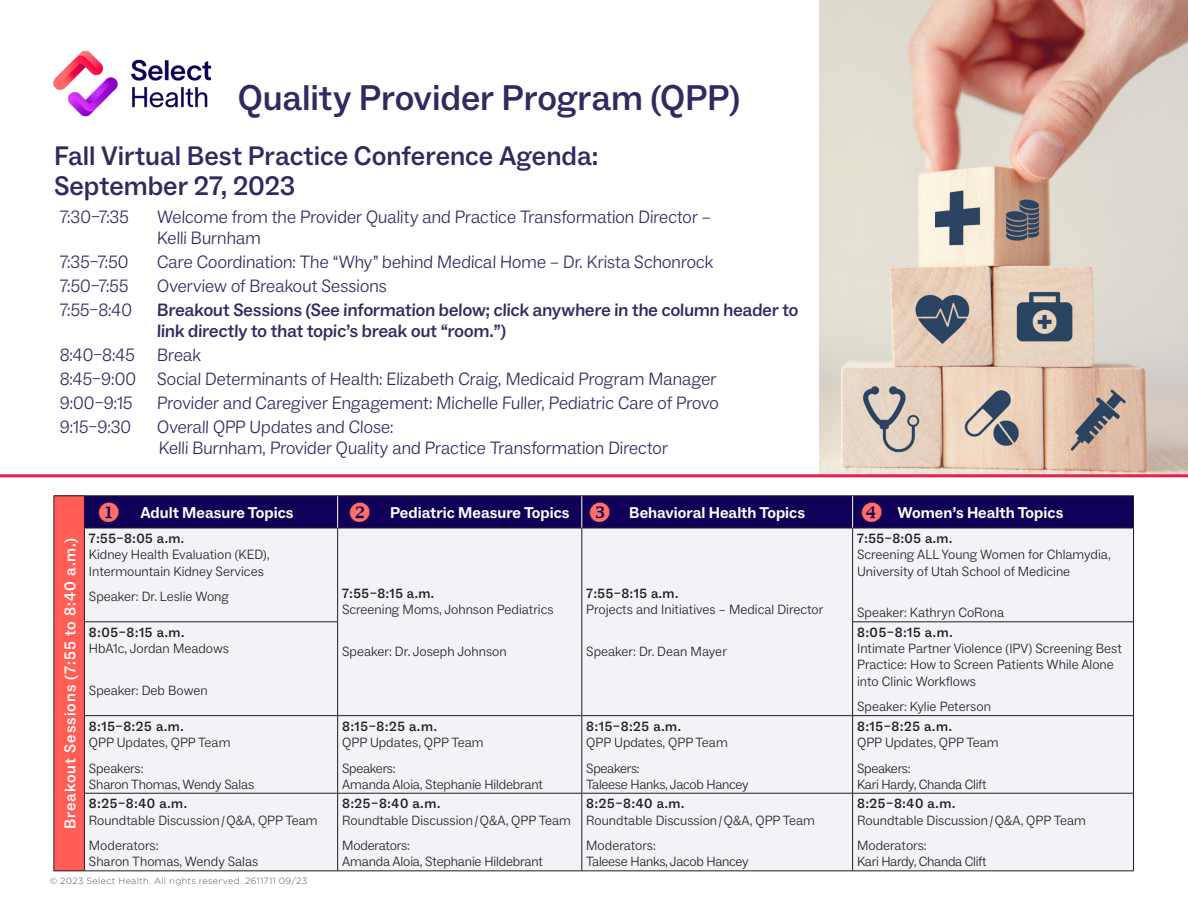
<style>
.page{position:relative;width:1188px;height:918px;background:#fff}
.page>*{position:absolute;margin:0;border:0;box-sizing:border-box;transform-origin:0 0}
.Opening_paragraph{font:500 36px "ABC Social";letter-spacing:-.005em;color:#312a60}
.Opening_paragraph-2{font:500 27px/30px "ABC Social";color:#312a60}
.Opening_paragraph-3{font:300 18px/21px "ABC Social";color:#312a60}
.Opening_paragraph-4{font:500 18px/21px "ABC Social";color:#312a60}
.Main{font:700 15.75px "ABC Social";color:#fff}
.Main-2{font:500 15.75px "ABC Social";letter-spacing:.06em;color:#fff}
.Level_1{font:300 13.5px/16.2px "ABC Social";color:#231f20}
.Level_1-2{font:300 13.5px/16.2px "ABC Social";letter-spacing:-.02em;color:#231f20}
.t1{font:300 9px "Gotham";letter-spacing:.04em;color:#54555a}
.s1{font-weight:500}
</style>
<div class="page">
<img style="left:819px;top:0;width:369px;height:474px">
<div style="left:54px;top:496px;width:30px;height:375px;background:#ff5d55"></div>
<div style="left:85px;top:529px;width:1048px;height:342px;background:#f3f2f7"></div>
<hr style="left:1133px;top:528px;width:1px;height:94px;background:#231f20">
<hr style="left:85px;top:622px;width:252px;height:1px;background:#231f20">
<hr style="left:853px;top:622px;width:281px;height:1px;background:#231f20">
<hr style="left:1133px;top:622px;width:1px;height:93px;background:#231f20">
<hr style="left:85px;top:715px;width:252px;height:1px;background:#231f20">
<hr style="left:338px;top:715px;width:243px;height:1px;background:#231f20">
<hr style="left:582px;top:715px;width:270px;height:1px;background:#231f20">
<hr style="left:853px;top:715px;width:281px;height:1px;background:#231f20">
<hr style="left:1133px;top:716px;width:1px;height:77px;background:#231f20">
<hr style="left:85px;top:793px;width:252px;height:1px;background:#231f20">
<hr style="left:338px;top:793px;width:243px;height:1px;background:#231f20">
<hr style="left:582px;top:793px;width:270px;height:1px;background:#231f20">
<hr style="left:853px;top:793px;width:281px;height:1px;background:#231f20">
<hr style="left:1133px;top:793px;width:1px;height:78px;background:#231f20">
<hr style="left:54px;top:871px;width:30px;height:1px;background:#231f20">
<hr style="left:84px;top:871px;width:254px;height:1px;background:#231f20">
<hr style="left:338px;top:871px;width:244px;height:1px;background:#231f20">
<hr style="left:582px;top:871px;width:271px;height:1px;background:#231f20">
<hr style="left:853px;top:871px;width:281px;height:1px;background:#231f20">
<hr style="left:84px;top:528px;width:1px;height:94px;background:#231f20">
<hr style="left:337px;top:528px;width:1px;height:94px;background:#231f20">
<hr style="left:581px;top:528px;width:1px;height:94px;background:#231f20">
<hr style="left:852px;top:528px;width:1px;height:94px;background:#231f20">
<hr style="left:84px;top:622px;width:1px;height:94px;background:#231f20">
<hr style="left:337px;top:622px;width:1px;height:94px;background:#231f20">
<hr style="left:581px;top:622px;width:1px;height:94px;background:#231f20">
<hr style="left:852px;top:622px;width:1px;height:94px;background:#231f20">
<hr style="left:84px;top:716px;width:1px;height:77px;background:#231f20">
<hr style="left:337px;top:716px;width:1px;height:77px;background:#231f20">
<hr style="left:581px;top:716px;width:1px;height:77px;background:#231f20">
<hr style="left:852px;top:716px;width:1px;height:77px;background:#231f20">
<hr style="left:84px;top:793px;width:1px;height:78px;background:#231f20">
<hr style="left:337px;top:793px;width:1px;height:78px;background:#231f20">
<hr style="left:581px;top:793px;width:1px;height:78px;background:#231f20">
<hr style="left:852px;top:793px;width:1px;height:78px;background:#231f20">
<hr style="left:54px;top:495px;width:30px;height:1px;background:#231f20">
<hr style="left:54px;top:496px;width:1px;height:32px;background:#231f20">
<hr style="left:84px;top:495px;width:254px;height:1px;background:#231f20">
<hr style="left:338px;top:495px;width:244px;height:1px;background:#231f20">
<hr style="left:582px;top:495px;width:271px;height:1px;background:#231f20">
<hr style="left:853px;top:495px;width:281px;height:1px;background:#231f20">
<hr style="left:54px;top:528px;width:1px;height:94px;background:#231f20">
<hr style="left:84px;top:528px;width:254px;height:1px;background:#231f20">
<hr style="left:338px;top:528px;width:244px;height:1px;background:#231f20">
<hr style="left:582px;top:528px;width:271px;height:1px;background:#231f20">
<hr style="left:853px;top:528px;width:281px;height:1px;background:#231f20">
<hr style="left:54px;top:622px;width:1px;height:94px;background:#231f20">
<hr style="left:54px;top:716px;width:1px;height:77px;background:#231f20">
<hr style="left:54px;top:793px;width:1px;height:78px;background:#231f20">
<img style="left:53px;top:50px;width:159px;height:67px">
<hr style="left:0;top:474px;width:1188px;height:3px;background:#ed1c49">
<div style="left:84px;top:496px;width:1050px;height:32px;background:#110057"></div>
<p class="Opening_paragraph" style="left:238px;top:76px;width:504px">Quality Provider Program (QPP)</p>
<p class="Opening_paragraph-2" style="left:54px;top:142px;width:546px">Fall Virtual Best Practice Conference Agenda:<br>September 27, 2023</p>
<p class="Opening_paragraph-3" style="left:59px;top:207px;width:72px">7:30–7:35</p>
<p class="Opening_paragraph-3" style="left:157px;top:207px;width:556px">Welcome from the Provider Quality and Practice Transformation Director –<br>Kelli Burnham</p>
<p class="Opening_paragraph-3" style="left:59px;top:252px;width:71px">7:35–7:50</p>
<p class="Opening_paragraph-3" style="left:157px;top:252px;width:559px">Care Coordination: The “Why” behind Medical Home – Dr. Krista Schonrock</p>
<p class="Opening_paragraph-3" style="left:59px;top:276px;width:71px">7:50–7:55</p>
<p class="Opening_paragraph-3" style="left:157px;top:276px;width:232px">Overview of Breakout Sessions</p>
<p class="Opening_paragraph-3" style="left:59px;top:300px;width:75px">7:55–8:40</p>
<p class="Opening_paragraph-4" style="left:157px;top:300px;width:644px">Breakout Sessions (See information below; click anywhere in the column header to link directly to that topic’s break out “room.”)</p>
<p class="Opening_paragraph-3" style="left:59px;top:345px;width:144px">8:40–8:45 Break</p>
<p class="Opening_paragraph-3" style="left:59px;top:369px;width:659px">8:45–9:00 Social Determinants of Health: Elizabeth Craig, Medicaid Program Manager</p>
<p class="Opening_paragraph-3" style="left:59px;top:393px;width:75px">9:00–9:15</p>
<p class="Opening_paragraph-3" style="left:157px;top:393px;width:564px">Provider and Caregiver Engagement: Michelle Fuller, Pediatric Care of Provo</p>
<p class="Opening_paragraph-3" style="left:59px;top:417px;width:74px">9:15–9:30</p>
<p class="Opening_paragraph-3" style="left:157px;top:417px;width:513px">Overall QPP Updates and Close:<br>Kelli Burnham, Provider Quality and Practice Transformation Director</p>
<p class="Main-2" style="left:60px;top:829px;width:293px;rotate:-90deg">Breakout Sessions (7:55 to 8:40 a.m.)</p>
<p class="Main" style="left:140px;top:503px;width:155px">Adult Measure Topics</p>
<p class="Main" style="left:390px;top:503px;width:181px">Pediatric Measure Topics</p>
<p class="Main" style="left:629px;top:503px;width:177px">Behavioral Health Topics</p>
<p class="Main" style="left:898px;top:503px;width:167px">Women’s Health Topics</p>
<p class="Level_1" style="left:89px;top:531px;width:182px"><span class="s1">7:55–8:05 a.m.<br></span>Kidney Health Evaluation (KED),<br>Intermountain Kidney Services</p>
<p class="Level_1" style="left:89px;top:589px;width:142px">Speaker: Dr. Leslie Wong</p>
<p class="Level_1" style="left:342px;top:586px;width:213px"><span class="s1">7:55–8:15 a.m.<br></span>Screening Moms, Johnson Pediatrics</p>
<p class="Level_1" style="left:342px;top:644px;width:166px">Speaker: Dr. Joseph Johnson</p>
<p class="Level_1" style="left:857px;top:531px;width:255px"><span class="s1">7:55–8:05 a.m.<br></span>Screening ALL Young Women for Chlamydia,<br>University of Utah School of Medicine</p>
<p class="Level_1" style="left:857px;top:605px;width:149px">Speaker: Kathryn CoRona</p>
<p class="Level_1" style="left:586px;top:586px;width:238px"><span class="s1">7:55–8:15 a.m.<br></span>Projects and Initiatives – Medical Director</p>
<p class="Level_1" style="left:586px;top:644px;width:142px">Speaker: Dr. Dean Mayer</p>
<p class="Level_1" style="left:89px;top:624px;width:142px"><span class="s1">8:05–8:15 a.m.<br></span>HbA1c, Jordan Meadows</p>
<p class="Level_1" style="left:89px;top:682px;width:120px">Speaker: Deb Bowen</p>
<p class="Level_1" style="left:857px;top:624px;width:266px"><span class="s1">8:05–8:15 a.m.<br></span>Intimate Partner Violence (IPV) Screening Best<br>Practice: How to Screen Patients While Alone into Clinic Workflows</p>
<p class="Level_1" style="left:857px;top:699px;width:135px">Speaker: Kylie Peterson</p>
<p class="Level_1" style="left:89px;top:718px;width:143px"><span class="s1">8:15–8:25 a.m.<br></span>QPP Updates, QPP Team</p>
<p class="Level_1" style="left:89px;top:760px;width:167px">Speakers:<br>Sharon Thomas, Wendy Salas</p>
<p class="Level_1" style="left:89px;top:796px;width:230px"><span class="s1">8:25–8:40 a.m.<br></span>Roundtable Discussion / Q&amp;A, QPP Team</p>
<p class="Level_1" style="left:89px;top:838px;width:171px">Moderators:<br>Sharon Thomas, Wendy Salas</p>
<p class="Level_1" style="left:342px;top:718px;width:143px"><span class="s1">8:15–8:25 a.m.<br></span>QPP Updates, QPP Team</p>
<p class="Level_1" style="left:342px;top:760px;width:202px">Speakers:<br>Amanda Aloia, Stephanie Hildebrant</p>
<p class="Level_1" style="left:342px;top:796px;width:230px"><span class="s1">8:25–8:40 a.m.<br></span>Roundtable Discussion / Q&amp;A, QPP Team</p>
<p class="Level_1" style="left:342px;top:838px;width:202px">Moderators:<br>Amanda Aloia, Stephanie Hildebrant</p>
<p class="Level_1" style="left:586px;top:718px;width:143px"><span class="s1">8:15–8:25 a.m.<br></span>QPP Updates, QPP Team</p>
<p class="Level_1-2" style="left:586px;top:760px;width:164px">Speakers:<br>Taleese Hanks, Jacob Hancey</p>
<p class="Level_1" style="left:586px;top:796px;width:230px"><span class="s1">8:25–8:40 a.m.<br></span>Roundtable Discussion / Q&amp;A, QPP Team</p>
<p class="Level_1-2" style="left:586px;top:838px;width:164px">Moderators:<br>Taleese Hanks, Jacob Hancey</p>
<p class="Level_1" style="left:857px;top:718px;width:143px"><span class="s1">8:15–8:25 a.m.<br></span>QPP Updates, QPP Team</p>
<p class="Level_1-2" style="left:857px;top:760px;width:131px">Speakers:<br>Kari Hardy, Chanda Clift</p>
<p class="Level_1" style="left:857px;top:796px;width:230px"><span class="s1">8:25–8:40 a.m.<br></span>Roundtable Discussion / Q&amp;A, QPP Team</p>
<p class="Level_1-2" style="left:857px;top:838px;width:131px">Moderators:<br>Kari Hardy, Chanda Clift</p>
<p class="t1" style="left:50px;top:875px;width:259px">© 2023 Select Health. All rights reserved. 2611711 09/23</p>
</div>
